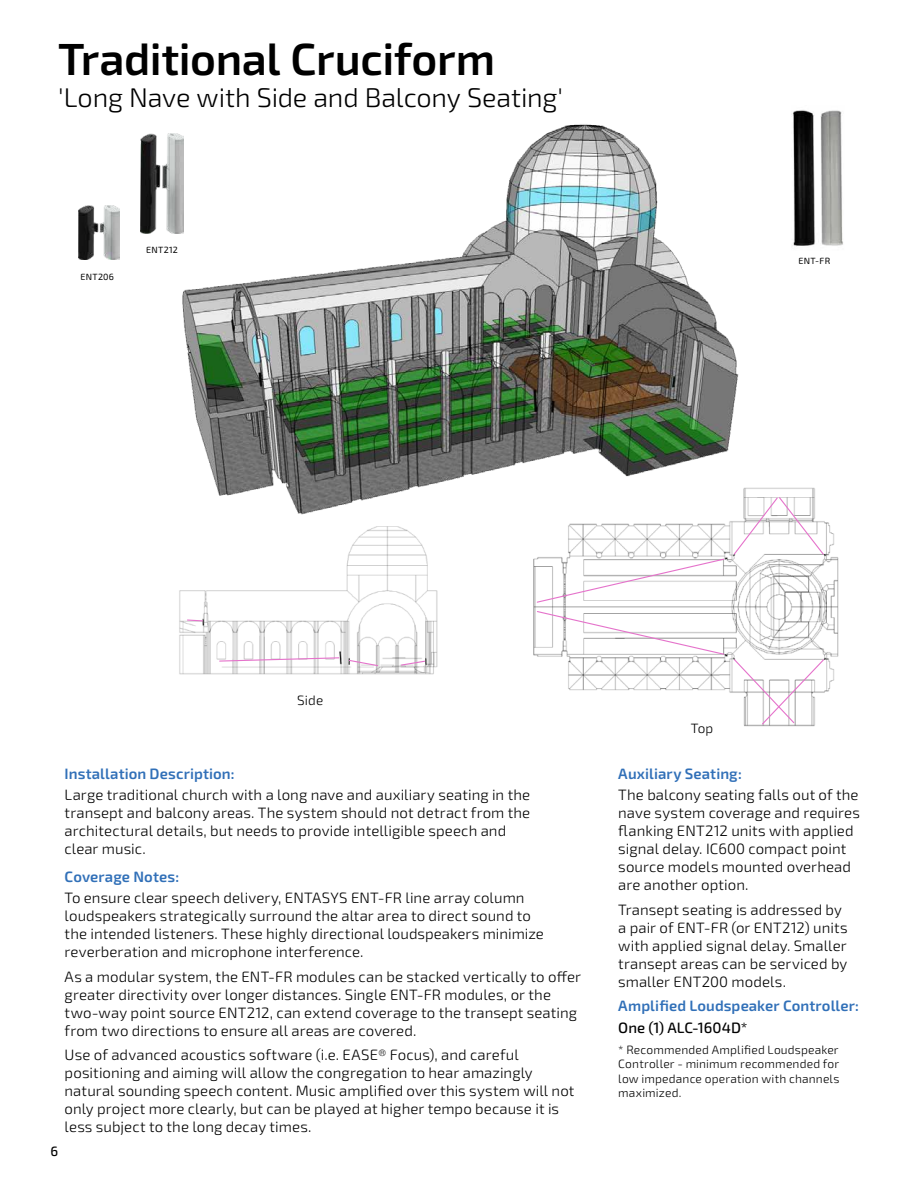
<style>
.page{position:relative;width:918px;height:1188px;background:#fff}
.page>*{position:absolute;margin:0;border:0;box-sizing:border-box;transform-origin:0 0}
.t1{font:600 45px "Exo 2.0";letter-spacing:-.01em;color:#000}
.t2{font:300 27px "Exo 2.0";letter-spacing:-.005em;color:#000}
.t3{font:300 15px/18px "Exo 2.0";letter-spacing:.005em;color:#000}
.t4{font:600 15px "Exo 2.0";letter-spacing:.005em;color:#3170b8}
.t5{font:500 15px "Exo 2.0";color:#000}
.t6{font:300 13.5px "Exo 2.0";letter-spacing:.005em;color:#000}
.t7{font:500 13.5px "Exo 2.0";color:#000}
.t8{font:300 12px/14.4px "Exo 2.0";letter-spacing:.015em;color:#000;text-align:justify}
.t9{font:9px "Exo 2.0";letter-spacing:.03em;color:#000}
</style>
<div class="page">
<img style="left:78px;top:206px;width:42px;height:54px">
<img style="left:141px;top:134px;width:28px;height:100px">
<img style="left:533px;top:487px;width:306px;height:240px">
<svg style="left:733px;top:658px;width:92px;height:68px"></svg>
<svg style="left:536px;top:610px;width:189px;height:46px"></svg>
<svg style="left:536px;top:558px;width:189px;height:46px"></svg>
<svg style="left:733px;top:496px;width:92px;height:60px"></svg>
<img style="left:792px;top:110px;width:51px;height:136px">
<img style="left:179px;top:530px;width:259px;height:145px">
<svg style="left:186px;top:619px;width:18px;height:3px"></svg>
<svg style="left:219px;top:657px;width:121px;height:5px"></svg>
<svg style="left:348px;top:659px;width:31px;height:8px"></svg>
<svg style="left:400px;top:660px;width:26px;height:6px"></svg>
<img style="left:169px;top:124px;width:591px;height:406px">
<h1 class="t1" style="left:58px;top:32px;width:438px">Traditional Cruciform</h1>
<h2 class="t2" style="left:58px;top:82px;width:506px">'Long Nave with Side and Balcony Seating'</h2>
<p class="t9" style="left:81px;top:271px;width:35px">ENT206</p>
<p class="t9" style="left:146px;top:245px;width:33px">ENT212</p>
<p class="t9" style="left:799px;top:256px;width:33px">ENT-FR</p>
<p class="t6" style="left:297px;top:692px;width:27px">Side</p>
<p class="t4" style="left:65px;top:765px;width:171px">Installation Description:</p>
<p class="t3" style="left:65px;top:786px;width:467px">Large traditional church with a long nave and auxiliary seating in the transept and balcony areas. The system should not detract from the architectural details, but needs to provide intelligible speech and clear music.</p>
<p class="t4" style="left:65px;top:867px;width:116px">Coverage Notes:</p>
<p class="t3" style="left:65px;top:889px;width:481px">To ensure clear speech delivery, ENTASYS ENT-FR line array column loudspeakers strategically surround the altar area to direct sound to the intended listeners. These highly directional loudspeakers minimize reverberation and microphone interference.</p>
<p class="t3" style="left:65px;top:968px;width:518px">As a modular system, the ENT-FR modules can be stacked vertically to offer greater directivity over longer distances. Single ENT-FR modules, or the two-way point source ENT212, can extend coverage to the transept seating from two directions to ensure all areas are covered.</p>
<p class="t3" style="left:65px;top:1046px;width:511px">Use of advanced acoustics software (i.e. EASE® Focus), and careful positioning and aiming will allow the congregation to hear amazingly natural sounding speech content. Music amplified over this system will not only project more clearly, but can be played at higher tempo because it is less subject to the long decay times.</p>
<p class="t7" style="left:51px;top:1144px;width:9px">6</p>
<p class="t6" style="left:691px;top:721px;width:24px">Top</p>
<p class="t4" style="left:618px;top:765px;width:125px">Auxiliary Seating:</p>
<p class="t3" style="left:618px;top:786px;width:243px">The balcony seating falls out of the nave system coverage and requires flanking ENT212 units with applied signal delay. IC600 compact point source models mounted overhead are another option.</p>
<p class="t3" style="left:618px;top:901px;width:231px">Transept seating is addressed by a pair of ENT-FR (or ENT212) units with applied signal delay. Smaller transept areas can be serviced by smaller ENT200 models.</p>
<p class="t4" style="left:618px;top:997px;width:242px">Amplified Loudspeaker Controller:</p>
<p class="t5" style="left:618px;top:1019px;width:131px">One (1) ALC-1604D*</p>
<p class="t8" style="left:618px;top:1043px;width:223px">* Recommended Amplified Loudspeaker Controller - minimum recommended for low impedance operation with channels maximized.</p>
</div>
